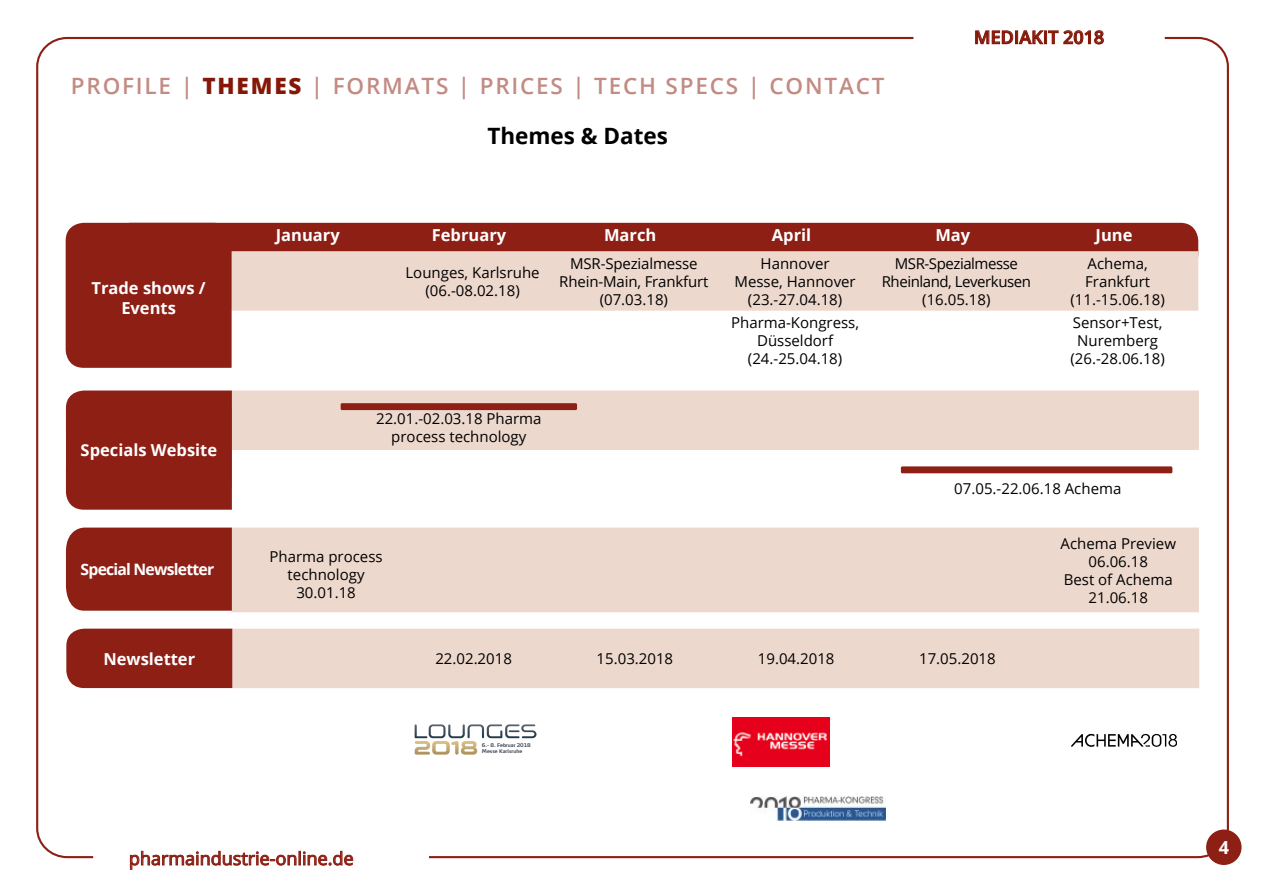
<style>
.page{position:relative;width:1263px;height:893px;background:#fff}
.page>*{position:absolute;margin:0;border:0;box-sizing:border-box;transform-origin:0 0}
.t1{font:600 22.5px "Open Sans";letter-spacing:.08em;color:#c28b83}
.t2{font:700 22.5px "Open Sans";color:#000}
.t3{font:18px "Open Sans";color:#8d1f15}
.t4{font:600 18px "Open Sans";color:#851708}
.t5{font:700 18px "Open Sans";color:#fff}
.t6{font:700 16.5px/19.8px "Open Sans";color:#fff;text-align:center}
.t7{font:700 15.75px "Open Sans";letter-spacing:-.05em;color:#fff}
.t8{font:15px/18px "Open Sans";color:#000;text-align:center}
.t9{font:15px/18px "Open Sans";letter-spacing:-.03em;color:#000;text-align:center}
.t10{font:600 4.95px/6px "Max TF";color:#2d3946}
.s1{font-weight:800;color:#851708}
</style>
<div class="page">
<svg style="left:913px;top:30px;width:252px;height:15px"></svg>
<svg style="left:130px;top:850px;width:224px;height:20px"></svg>
<div style="left:1206px;top:829px;width:35px;height:36px;background:#8d1f15;border-radius:50%"></div>
<div style="left:112px;top:223px;width:1086px;height:49px;background:#8d1f15;border-radius:18px"></div>
<div style="left:232px;top:251px;width:966px;height:60px;background:#edd8cd"></div>
<div style="left:231px;top:528px;width:968px;height:84px;background:#edd8cd"></div>
<div style="left:66px;top:528px;width:166px;height:83px;background:#8d1f15"></div>
<div style="left:232px;top:629px;width:967px;height:59px;background:#edd8cd"></div>
<div style="left:66px;top:629px;width:166px;height:59px;background:#8d1f15"></div>
<div style="left:232px;top:391px;width:967px;height:59px;background:#edd8cd"></div>
<div style="left:341px;top:403px;width:236px;height:7px;background:#8d1f15;border-radius:2px"></div>
<div style="left:901px;top:466px;width:271px;height:7px;background:#8d1f15;border-radius:2px"></div>
<div style="left:66px;top:391px;width:166px;height:119px;background:#8d1f15"></div>
<svg style="left:415px;top:724px;width:121px;height:14px"></svg>
<img style="left:415px;top:741px;width:62px;height:14px">
<img style="left:733px;top:717px;width:96px;height:49px">
<img style="left:750px;top:797px;width:135px;height:23px">
<svg style="left:1071px;top:734px;width:105px;height:13px"></svg>
<div style="left:66px;top:223px;width:166px;height:145px;background:#8d1f15"></div>
<h1 class="t1" style="left:71px;top:70px;width:815px">PROFILE | <span class="s1">THEMES</span> | FORMATS | PRICES | TECH SPECS | CONTACT</h1>
<h1 class="t2" style="left:487px;top:120px;width:182px">Themes &amp; Dates</h1>
<p class="t4" style="left:974px;top:25px;width:132px">MEDIAKIT 2018</p>
<p class="t6" style="left:92px;top:278px;width:116px">Trade shows /<br>Events</p>
<p class="t6" style="left:81px;top:440px;width:138px">Specials Website</p>
<p class="t7" style="left:81px;top:558px;width:135px">Special Newsletter</p>
<p class="t6" style="left:276px;top:225px;width:65px">January</p>
<p class="t6" style="left:432px;top:225px;width:76px">February</p>
<p class="t6" style="left:604px;top:225px;width:54px">March</p>
<p class="t6" style="left:772px;top:225px;width:41px">April</p>
<p class="t6" style="left:935px;top:225px;width:36px">May</p>
<p class="t6" style="left:1095px;top:225px;width:38px">June</p>
<p class="t8" style="left:405px;top:263px;width:136px">Lounges, Karlsruhe (06.-08.02.18)</p>
<p class="t8" style="left:559px;top:254px;width:151px">MSR-Spezialmesse<br>Rhein-Main, Frankfurt (07.03.18)</p>
<p class="t8" style="left:734px;top:254px;width:123px">Hannover<br>Messe, Hannover (23.-27.04.18)</p>
<p class="t9" style="left:882px;top:254px;width:151px">MSR-Spezialmesse<br>Rheinland, Leverkusen (16.05.18)</p>
<p class="t8" style="left:1070px;top:254px;width:96px">Achema,<br>Frankfurt (11.-15.06.18)</p>
<p class="t8" style="left:731px;top:313px;width:130px">Pharma-Kongress,<br>Düsseldorf (24.-25.04.18)</p>
<p class="t8" style="left:1070px;top:313px;width:96px">Sensor+Test,<br>Nuremberg (26.-28.06.18)</p>
<p class="t8" style="left:376px;top:410px;width:167px">22.01.-02.03.18 Pharma process technology</p>
<p class="t8" style="left:270px;top:547px;width:115px">Pharma process technology<br>30.01.18</p>
<p class="t8" style="left:954px;top:479px;width:169px">07.05.-22.06.18 Achema</p>
<p class="t8" style="left:1060px;top:534px;width:117px">Achema Preview<br>06.06.18<br>Best of Achema<br>21.06.18</p>
<p class="t6" style="left:103px;top:648px;width:93px">Newsletter</p>
<p class="t8" style="left:435px;top:649px;width:78px">22.02.2018</p>
<p class="t8" style="left:597px;top:649px;width:78px">15.03.2018</p>
<p class="t8" style="left:758px;top:649px;width:78px">19.04.2018</p>
<p class="t8" style="left:919px;top:649px;width:78px">17.05.2018</p>
<p class="t3" style="left:129px;top:846px;width:226px">pharmaindustrie-online.de</p>
<p class="t10" style="left:482px;top:742px;width:50px">6.- 8. Februar 2018<br>Messe Karlsruhe</p>
<p class="t5" style="left:1219px;top:835px;width:12px">4</p>
</div>
